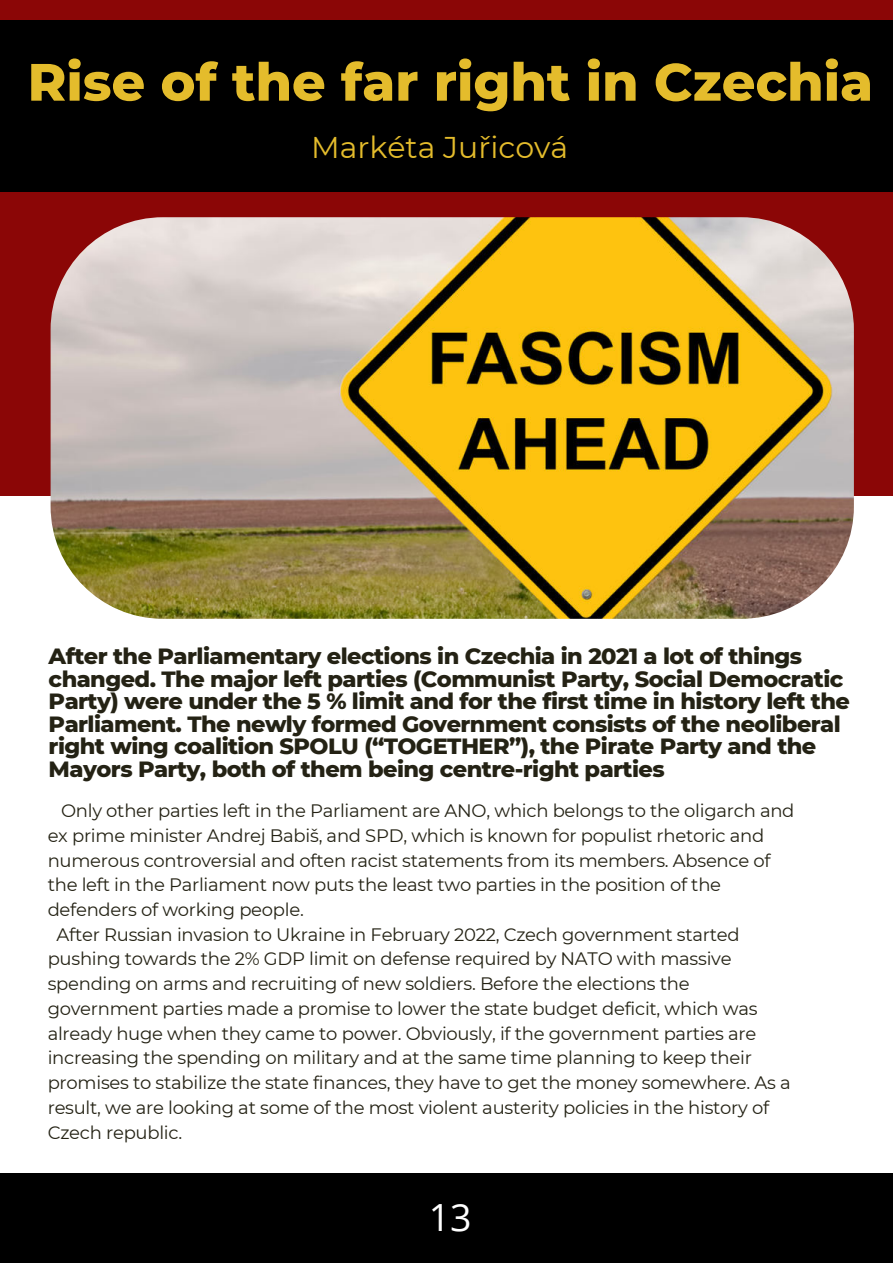
<style>
.page{position:relative;width:893px;height:1264px;background:#fff}
.page>*{position:absolute;margin:0;border:0;box-sizing:border-box;transform-origin:0 0}
.t1{font:800 52.5px "Montserrat";color:#e4bc2c}
.t2{font:37.5px "Open Sans";color:#fff}
.t3{font:30px "Montserrat";color:#e4bc2c}
.t4{font:800 22.5px/22.5px "Montserrat";letter-spacing:-.025em;color:#242214}
.t5{font:18px "Montserrat";letter-spacing:-.015em;color:#242214}
</style>
<div class="page">
<div style="left:0;top:0;width:892px;height:496px;background:#8b0606"></div>
<img style="left:51px;top:217px;width:802px;height:402px;border-radius:112px">
<div style="left:0;top:1173px;width:892px;height:89px;background:#000"></div>
<div style="left:0;top:21px;width:892px;height:171px;background:#000"></div>
<h1 class="t1" style="left:28px;top:44px;width:846px">Rise of the far right in Czechia</h1>
<h3 class="t3" style="left:311px;top:127px;width:258px">Markéta Juřicová</h3>
<p class="t4" style="left:49px;top:644px;width:802px">After the Parliamentary elections in Czechia in 2021 a lot of things changed. The major left parties (Communist Party, Social Democratic Party) were under the 5 % limit and for the first time in history left the Parliament. The newly formed Government consists of the neoliberal right wing coalition SPOLU (“TOGETHER”), the Pirate Party and the Mayors Party, both of them being centre-right parties</p>
<p class="t5" style="left:61px;top:798px;width:734px">Only other parties left in the Parliament are ANO, which belongs to the oligarch and</p>
<p class="t5" style="left:48px;top:823px;width:718px">ex prime minister Andrej Babiš, and SPD, which is known for populist rhetoric and</p>
<p class="t5" style="left:48px;top:847px;width:724px">numerous controversial and often racist statements from its members. Absence of</p>
<p class="t5" style="left:48px;top:872px;width:674px">the left in the Parliament now puts the least two parties in the position of the</p>
<p class="t5" style="left:48px;top:897px;width:257px">defenders of working people.</p>
<p class="t5" style="left:57px;top:922px;width:684px">After Russian invasion to Ukraine in February 2022, Czech government started</p>
<p class="t5" style="left:48px;top:946px;width:685px">pushing towards the 2% GDP limit on defense required by NATO with massive</p>
<p class="t5" style="left:48px;top:971px;width:643px">spending on arms and recruiting of new soldiers. Before the elections the</p>
<p class="t5" style="left:48px;top:996px;width:711px">government parties made a promise to lower the state budget deficit, which was</p>
<p class="t5" style="left:48px;top:1020px;width:710px">already huge when they came to power. Obviously, if the government parties are</p>
<p class="t5" style="left:48px;top:1045px;width:705px">increasing the spending on military and at the same time planning to keep their</p>
<p class="t5" style="left:48px;top:1070px;width:744px">promises to stabilize the state finances, they have to get the money somewhere. As a</p>
<p class="t5" style="left:48px;top:1095px;width:723px">result, we are looking at some of the most violent austerity policies in the history of</p>
<p class="t5" style="left:48px;top:1119px;width:136px">Czech republic.</p>
<h2 class="t2" style="left:429px;top:1191px;width:44px">13</h2>
</div>
